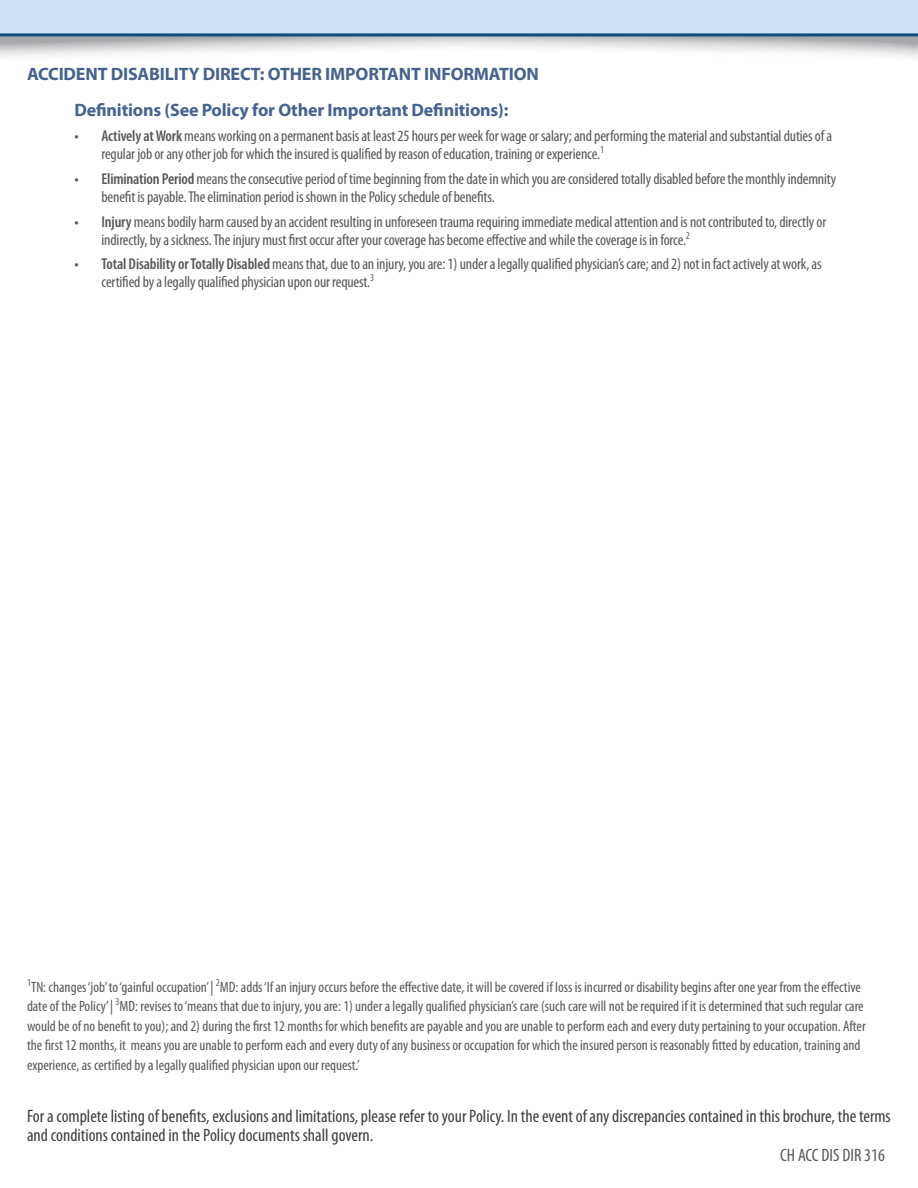
<style>
.page{position:relative;width:918px;height:1188px;background:#fff}
.page>*{position:absolute;margin:0;border:0;box-sizing:border-box;transform-origin:0 0}
.t1{font:condensed 18px "Myriad Pro";color:#3e3e3f}
.t2{font:700 18px "Myriad Pro";letter-spacing:-.01em;color:#47628e}
.t3{font:condensed 18px "Myriad Pro";color:#57585a}
.t4{font:condensed 15.75px/18px "Myriad Pro";letter-spacing:-.01em;color:#57585a}
.t5{font:condensed 15px/19.5px "Myriad Pro";color:#57585a}
.s1{font-weight:600}
</style>
<div class="page">
<svg style="left:0;top:36px;width:918px;height:21px"></svg>
<svg style="left:0;top:0;width:918px;height:36px;background:#c0d6ea"></svg>
<p class="t2" style="left:27px;top:62px;width:513px">ACCIDENT DISABILITY DIRECT: OTHER IMPORTANT INFORMATION</p>
<p class="t2" style="left:75px;top:98px;width:435px">Definitions (See Policy for Other Important Definitions):</p>
<p class="t4" style="left:102px;top:127px;width:732px;text-indent:-27px"><span class="s1">• Actively at Work</span> means working on a permanent basis at least 25 hours per week for wage or salary; and performing the material and substantial duties of a regular job or any other job for which the insured is qualified by reason of education, training or experience.<sup>1</sup></p>
<p class="t4" style="left:102px;top:169px;width:736px;text-indent:-27px"><span class="s1">• Elimination Period</span> means the consecutive period of time beginning from the date in which you are considered totally disabled before the monthly indemnity benefit is payable. The elimination period is shown in the Policy schedule of benefits.</p>
<p class="t4" style="left:102px;top:212px;width:726px;text-indent:-27px"><span class="s1">• Injury</span> means bodily harm caused by an accident resulting in unforeseen trauma requiring immediate medical attention and is not contributed to, directly or indirectly, by a sickness. The injury must first occur after your coverage has become effective and while the coverage is in force.<sup>2</sup></p>
<p class="t4" style="left:102px;top:255px;width:722px;text-indent:-27px"><span class="s1">• Total Disability or Totally Disabled</span> means that, due to an injury, you are: 1) under a legally qualified physician’s care; and 2) not in fact actively at work, as certified by a legally qualified physician upon our request.<sup>3</sup></p>
<p class="t5" style="left:27px;top:977px;width:840px"><sup>1</sup>TN: changes ‘job’ to ‘gainful occupation’ | <sup>2</sup>MD: adds ‘If an injury occurs before the effective date, it will be covered if loss is incurred or disability begins after one year from the effective date of the Policy’ | <sup>3</sup>MD: revises to ‘means that due to injury, you are: 1) under a legally qualified physician’s care (such care will not be required if it is determined that such regular care would be of no benefit to you); and 2) during the first 12 months for which benefits are payable and you are unable to perform each and every duty pertaining to your occupation. After the first 12 months, it means you are unable to perform each and every duty of any business or occupation for which the insured person is reasonably fitted by education, training and experience, as certified by a legally qualified physician upon our request.’</p>
<p class="t1" style="left:27px;top:1105px;width:865px">For a complete listing of benefits, exclusions and limitations, please refer to your Policy. In the event of any discrepancies contained in this brochure, the terms</p>
<p class="t1" style="left:27px;top:1124px;width:348px">and conditions contained in the Policy documents shall govern.</p>
<p class="t3" style="left:780px;top:1144px;width:106px">CH ACC DIS DIR 316</p>
</div>
